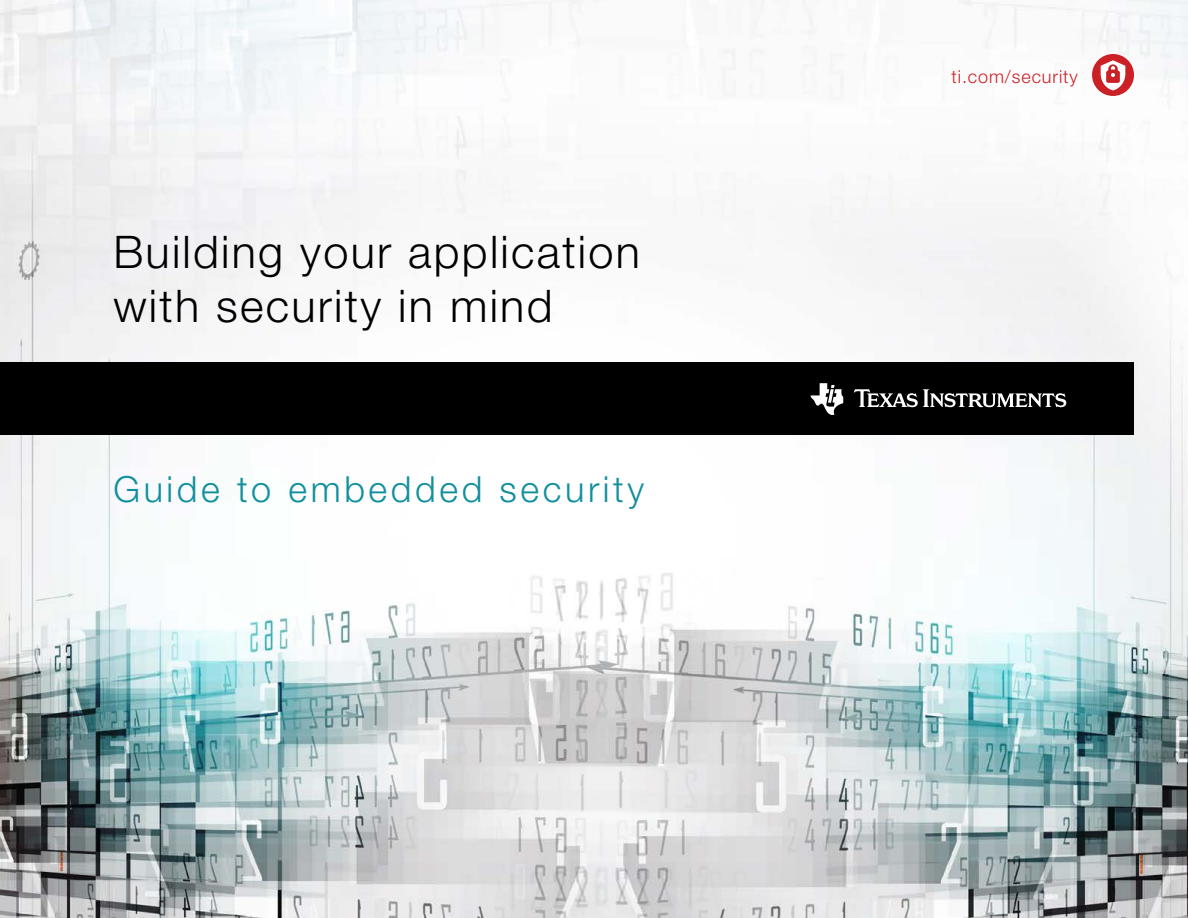
<style>
.page{position:relative;width:1188px;height:918px;background:#fff}
.page>*{position:absolute;margin:0;border:0;box-sizing:border-box;transform-origin:0 0}
.t1{font:300 45px/54px "Helvetica Neue LT Std";letter-spacing:.05em;color:#000}
.t2{font:300 36px "Helvetica Neue LT Std";letter-spacing:.1em;color:#118f9d}
.t3{font:300 18px "Helvetica Neue LT Std";letter-spacing:.05em;color:#cc2027}
</style>
<div class="page">
<img style="left:0;top:0;width:1188px;height:918px">
<div style="left:0;top:362px;width:1134px;height:72px;background:#000"></div>
<svg style="left:811px;top:383px;width:32px;height:32px"></svg>
<svg style="left:854px;top:389px;width:212px;height:18px"></svg>
<div style="left:1092px;top:54px;width:42px;height:42px;background:#cc2027;border-radius:50%"></div>
<svg style="left:1101px;top:60px;width:24px;height:30px"></svg>
<p class="t1" style="left:113px;top:224px;width:528px">Building your application with security in mind</p>
<p class="t2" style="left:113px;top:467px;width:532px">Guide to embedded security</p>
<p class="t3" style="left:952px;top:66px;width:128px">ti.com/security</p>
</div>
